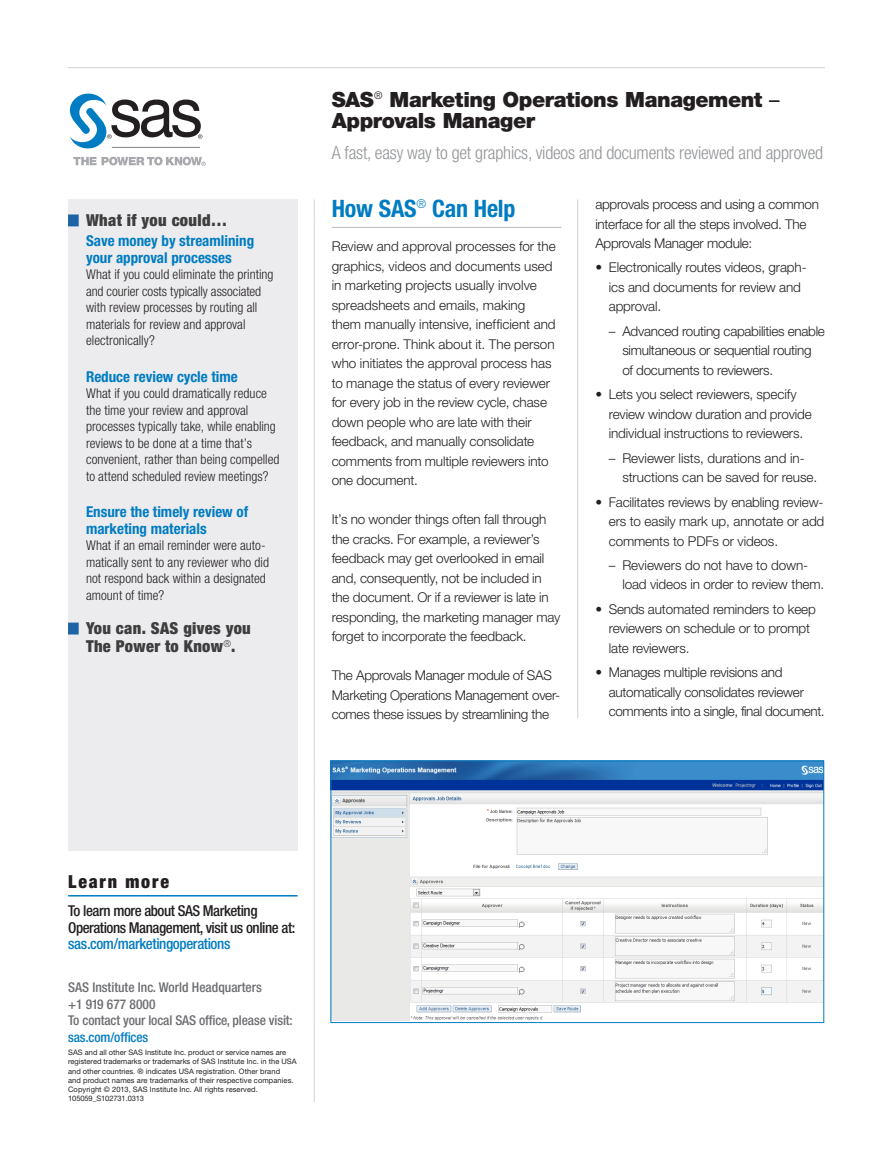
<style>
.page{position:relative;width:893px;height:1170px;background:#fff}
.page>*{position:absolute;margin:0;border:0;box-sizing:border-box;transform-origin:0 0}
.subhead1_wRule{font:700 condensed 24px "Helvetica Neue LT Std";letter-spacing:-.01em;color:#007cc2}
.Headline__Page_1{font:900 21px/21px "Helvetica Neue LT Std";letter-spacing:-.02em;color:#231f20}
.kicker_after_Headl{font:300 condensed 18px "Helvetica Neue LT Std";letter-spacing:-.01em;color:#939598}
.sidebar_SAS_FACTS{font:900 condensed 18px "Helvetica Neue LT Std";letter-spacing:.105em;color:#231f20}
.Sidebar_Subhd_1__Blu{font:900 condensed 16.5px/18px "Helvetica Neue LT Std";letter-spacing:.02em;color:#3e3e3f}
.Sidebar_Subhd_2__Blu{font:700 condensed 15px/16.5px "Helvetica Neue LT Std";color:#007cc2}
.Sidebar_Subhd_2__Blu-2{font:500 condensed 15px/16.5px "Helvetica Neue LT Std";letter-spacing:-.03em;color:#231f20}
.Body{font:300 13.5px/19.5px "Helvetica Neue LT Std";letter-spacing:-.01em;color:#231f20}
.Bullet_lists__Body{font:300 13.5px/19.5px "Helvetica Neue LT Std";letter-spacing:-.01em;color:#231f20}
.Sidebar_body_text{font:300 condensed 13.5px/16.5px "Helvetica Neue LT Std";letter-spacing:.005em;color:#231f20}
.Body_before_bullet{font:300 13.5px/19.5px "Helvetica Neue LT Std";letter-spacing:-.02em;color:#231f20}
.t1{font:500 condensed 13.5px/16.5px "Helvetica Neue LT Std";letter-spacing:-.01em;color:#6c6d70}
.Body__12ptIndent{font:300 13.5px/19.5px "Helvetica Neue LT Std";letter-spacing:-.02em;color:#231f20}
.Body__12ptIndent-2{font:300 13.5px/19.5px "Helvetica Neue LT Std";color:#231f20}
.t2{font:7.5px/9px "Helvetica Neue LT Std";color:#231f20}
.s1{font-weight:400}
.s2{color:#007cc2}
</style>
<div class="page">
<hr style="left:68px;top:67px;width:757px;height:1px;background:#d1d2d4">
<hr style="left:314px;top:199px;width:1px;height:902px;background:#d1d2d4">
<hr style="left:577px;top:199px;width:1px;height:519px;background:#d1d2d4">
<div style="left:68px;top:199px;width:230px;height:651px;background:#ececee"></div>
<div style="left:68px;top:214px;width:11px;height:12px;background:#1d64a6"></div>
<div style="left:68px;top:622px;width:11px;height:12px;background:#1d64a6"></div>
<hr style="left:332px;top:227px;width:229px;height:1px;background:#bcbdc0">
<svg style="left:73px;top:157px;width:133px;height:8px"></svg>
<svg style="left:69px;top:93px;width:133px;height:56px"></svg>
<hr style="left:112px;top:147px;width:88px;height:1px;background:#808285">
<hr style="left:68px;top:895px;width:230px;height:1px;background:#007cc2">
<img style="left:333px;top:762px;width:489px;height:258px">
<div style="left:331px;top:760px;width:493px;height:262px;border:1px solid #007cc2"></div>
<p class="Sidebar_Subhd_1__Blu" style="left:86px;top:211px;width:143px">What if you could…</p>
<p class="Sidebar_Subhd_2__Blu" style="left:86px;top:232px;width:170px">Save money by streamlining your approval processes</p>
<p class="Sidebar_body_text" style="left:86px;top:266px;width:189px">What if you could eliminate the printing and courier costs typically associated with review processes by routing all materials for review and approval electronically?</p>
<p class="Sidebar_Subhd_2__Blu" style="left:86px;top:368px;width:153px">Reduce review cycle time</p>
<p class="Sidebar_body_text" style="left:86px;top:385px;width:195px">What if you could dramatically reduce the time your review and approval processes typically take, while enabling reviews to be done at a time that’s convenient, rather than being compelled to attend scheduled review meetings?</p>
<p class="Sidebar_Subhd_2__Blu" style="left:86px;top:503px;width:164px">Ensure the timely review of marketing materials</p>
<p class="Sidebar_body_text" style="left:86px;top:537px;width:184px">What if an email reminder were auto&shy;matically sent to any reviewer who did not respond back within a designated amount of time?</p>
<p class="Sidebar_Subhd_1__Blu" style="left:86px;top:619px;width:166px">You can. SAS gives you<br>The Power to Know<sup>®</sup>.</p>
<p class="Headline__Page_1" style="left:332px;top:89px;width:449px">SAS<sup>®</sup> Marketing Operations Management <span class="s1">–<br></span>Approvals Manager</p>
<p class="kicker_after_Headl" style="left:332px;top:143px;width:493px">A fast, easy way to get graphics, videos and documents reviewed and approved</p>
<p class="subhead1_wRule" style="left:332px;top:193px;width:185px">How SAS<sup>®</sup> Can Help</p>
<p class="Body" style="left:332px;top:236px;width:226px">Review and approval processes for the graphics, videos and documents used in marketing projects usually involve spreadsheets and emails, making them manually intensive, inefficient and error-prone. Think about it. The person who initiates the approval process has to manage the status of every reviewer for every job in the review cycle, chase down people who are late with their feedback, and manually consolidate comments from multiple reviewers into one document.</p>
<p class="Body" style="left:332px;top:509px;width:230px">It’s no wonder things often fall through the cracks. For example, a reviewer’s feedback may get overlooked in email and, consequently, not be included in the document. Or if a reviewer is late in responding, the marketing manager may forget to incorporate the feedback.</p>
<p class="Body_before_bullet" style="left:332px;top:665px;width:230px">The Approvals Manager module of SAS<br>Marketing Operations Management over&shy;comes these issues by streamlining the</p>
<p class="Body_before_bullet" style="left:595px;top:194px;width:225px">approvals process and using a common interface for all the steps involved. The<br>Approvals Manager module:</p>
<p class="Bullet_lists__Body" style="left:609px;top:257px;width:199px;text-indent:-14px">• Electronically routes videos, graph&shy;ics and documents for review and approval.</p>
<p class="Body__12ptIndent" style="left:622px;top:321px;width:204px;text-indent:-14px">– Advanced routing capabilities enable simultaneous or sequential routing of documents to reviewers.</p>
<p class="Bullet_lists__Body" style="left:609px;top:384px;width:205px;text-indent:-14px">• Lets you select reviewers, specify review window duration and provide individual instructions to reviewers.</p>
<p class="Body__12ptIndent-2" style="left:622px;top:448px;width:196px;text-indent:-14px">– Reviewer lists, durations and in&shy;structions can be saved for reuse.</p>
<p class="Bullet_lists__Body" style="left:609px;top:491px;width:217px;text-align:justify;text-indent:-14px">• Facilitates reviews by enabling review&shy;ers to easily mark up, annotate or add comments to PDFs or videos.</p>
<p class="Bullet_lists__Body" style="left:622px;top:555px;width:203px;text-indent:-14px">– Reviewers do not have to down&shy;load videos in order to review them.</p>
<p class="Bullet_lists__Body" style="left:609px;top:599px;width:209px;text-indent:-14px">• Sends automated reminders to keep reviewers on schedule or to prompt late reviewers.</p>
<p class="Bullet_lists__Body" style="left:609px;top:662px;width:217px;text-indent:-14px">• Manages multiple revisions and automatically consolidates reviewer comments into a single, final document.</p>
<p class="sidebar_SAS_FACTS" style="left:68px;top:870px;width:102px">Learn more</p>
<p class="Sidebar_Subhd_2__Blu-2" style="left:68px;top:902px;width:229px">To learn more about SAS Marketing<br>Operations Management, visit us online at: <span class="s2">sas.com/marketingoperations</span></p>
<p class="t1" style="left:68px;top:979px;width:195px">SAS Institute Inc. World Headquarters +1 919 677 8000</p>
<p class="t1" style="left:68px;top:1012px;width:226px">To contact your local SAS office, please visit: <span class="s2">sas.com/offices</span></p>
<p class="t2" style="left:68px;top:1048px;width:230px">SAS and all other SAS Institute Inc. product or service names are registered trademarks or trademarks of SAS Institute Inc. in the USA and other countries. ® indicates USA registration. Other brand<br>and product names are trademarks of their respective companies.<br>Copyright © 2013, SAS Institute Inc. All rights reserved.<br>105059_S102731.0313</p>
</div>
